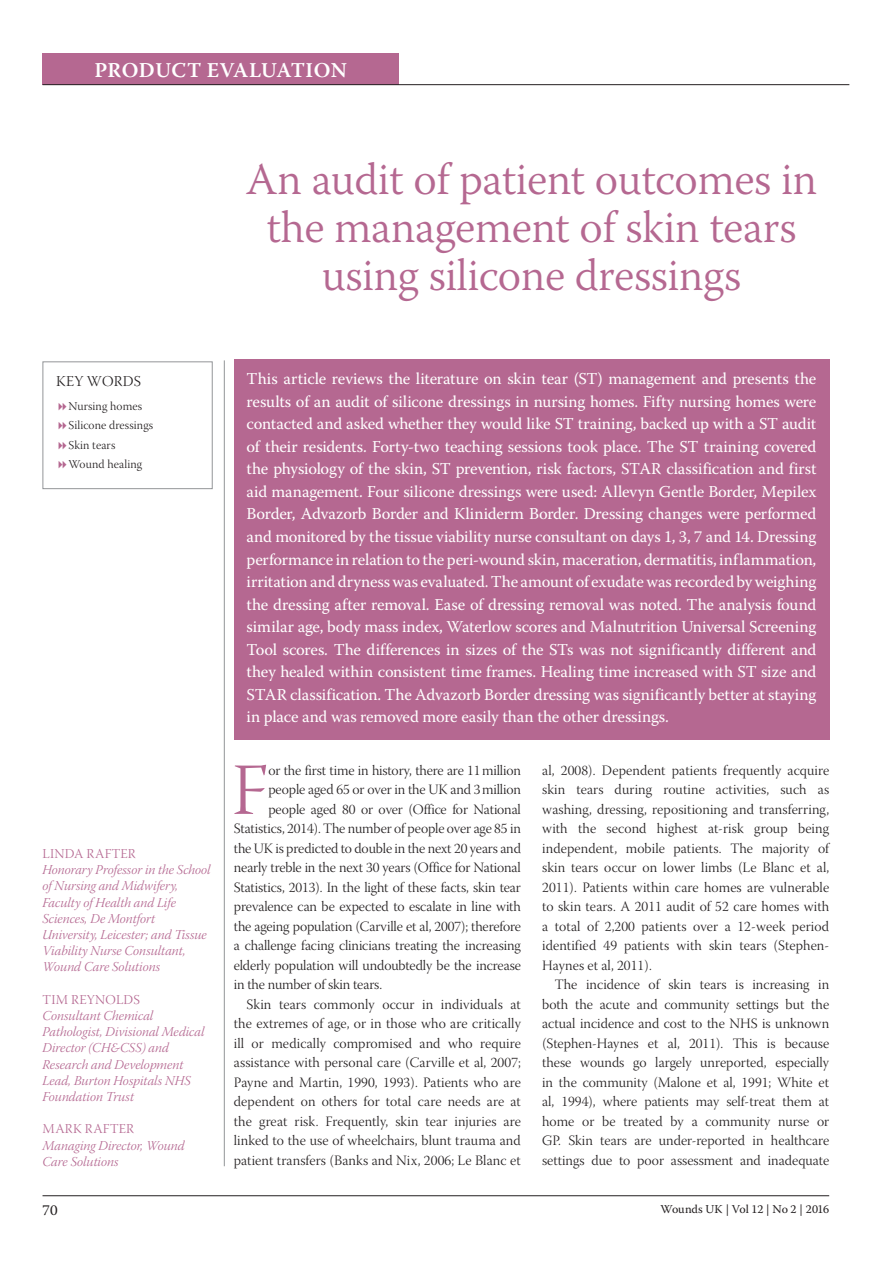
<style>
.page{position:relative;width:893px;height:1263px;background:#fff}
.page>*{position:absolute;margin:0;border:0;box-sizing:border-box;transform-origin:0 0}
.t1{font:73.35px "Warnock Pro Light Subh";color:#b56891}
.t2{font:300 45px/48px "Warnock Pro";letter-spacing:-.01em;color:#b56891;text-align:center}
.t3{font:600 21px "Warnock Pro";letter-spacing:.02em;color:#fff}
.t4{font:16.5px/22.5px "Warnock Pro";letter-spacing:-.01em;color:#fff;text-align:justify}
.t5{font:15px "Warnock Pro Light Subh";letter-spacing:.02em;color:#231f20}
.t6{font:15px "Warnock Pro";color:#231f20}
.t7{font:14.25px/19.5px "Warnock Pro Light Subh";letter-spacing:-.005em;color:#231f20;text-align:justify}
.t8{font:13.5px/16.2px "Warnock Pro Light It Subh";color:#b56891}
.t9{font:13.5px "Warnock Pro Light Subh";letter-spacing:.02em;color:#b56891}
.t10{font:12px/19.5px "Warnock Pro Light Subh";letter-spacing:.01em;color:#231f20}
.t11{font:12px "Warnock Pro";letter-spacing:-.005em;color:#231f20}
</style>
<div class="page">
<hr style="left:43px;top:1195px;width:786px;height:1px;background:#231f20">
<div style="left:43px;top:53px;width:356px;height:32px;background:#b56891"></div>
<hr style="left:43px;top:84px;width:806px;height:1px;background:#231f20">
<hr style="left:224px;top:360px;width:1px;height:806px;background:#939598">
<div style="left:234px;top:359px;width:595px;height:381px;background:#b56891"></div>
<div style="left:43px;top:361px;width:170px;height:128px;border:1px solid #939598"></div>
<h3 class="t3" style="left:94px;top:57px;width:254px">PRODUCT EVALUATION</h3>
<h2 class="t2" style="left:246px;top:155px;width:573px">An audit of patient outcomes in the management of skin tears using silicone dressings</h2>
<p class="t5" style="left:56px;top:373px;width:87px">KEY WORDS</p>
<p class="t10" style="left:69px;top:397px;width:86px">Nursing homes<br>Silicone dressings<br>Skin tears<br>Wound healing</p>
<p class="t9" style="left:43px;top:846px;width:95px">LINDA RAFTER</p>
<p class="t8" style="left:43px;top:863px;width:170px">Honorary Professor in the School of Nursing and Midwifery,<br>Faculty of Health and Life<br>Sciences, De Montfort<br>University, Leicester; and Tissue<br>Viability Nurse Consultant,<br>Wound Care Solutions</p>
<p class="t9" style="left:43px;top:992px;width:99px">TIM REYNOLDS</p>
<p class="t8" style="left:43px;top:1009px;width:163px">Consultant Chemical<br>Pathologist, Divisional Medical<br>Director (CH&amp;CSS) and<br>Research and Development<br>Lead, Burton Hospitals NHS<br>Foundation Trust</p>
<p class="t9" style="left:43px;top:1122px;width:93px">MARK RAFTER</p>
<p class="t8" style="left:43px;top:1139px;width:144px">Managing Director, Wound<br>Care Solutions</p>
<p class="t6" style="left:43px;top:1201px;width:17px">70</p>
<p class="t4" style="left:247px;top:367px;width:571px">This article reviews the literature on skin tear (ST) management and presents the results of an audit of silicone dressings in nursing homes. Fifty nursing homes were contacted and asked whether they would like ST training, backed up with a ST audit of their residents. Forty-two teaching sessions took place. The ST training covered the physiology of the skin, ST prevention, risk factors, STAR classification and first aid management. Four silicone dressings were used: Allevyn Gentle Border, Mepilex Border, Advazorb Border and Kliniderm Border. Dressing changes were performed and monitored by the tissue viability nurse consultant on days 1, 3, 7 and 14. Dressing performance in relation to the peri-wound skin, maceration, dermatitis, inflammation, irritation and dryness was evaluated. The amount of exudate was recorded by weighing the dressing after removal. Ease of dressing removal was noted. The analysis found similar age, body mass index, Waterlow scores and Malnutrition Universal Screening Tool scores. The differences in sizes of the STs was not significantly different and they healed within consistent time frames. Healing time increased with ST size and STAR classification. The Advazorb Border dressing was significantly better at staying in place and was removed more easily than the other dressings.</p>
<h1 class="t1" style="left:232px;top:750px;width:38px">F</h1>
<p class="t7" style="left:268px;top:762px;width:254px">or the first time in history, there are 11million</p>
<p class="t7" style="left:268px;top:782px;width:254px">people aged 65 or over in the UK and 3million</p>
<p class="t7" style="left:268px;top:801px;width:254px">people aged 80 or over (Office for National</p>
<p class="t7" style="left:234px;top:820px;width:289px">Statistics, 2014). The number of people over age 85 in</p>
<p class="t7" style="left:234px;top:840px;width:289px">the UK is predicted to double in the next 20 years and</p>
<p class="t7" style="left:234px;top:859px;width:288px">nearly treble in the next 30 years (Office for National</p>
<p class="t7" style="left:234px;top:879px;width:288px">Statistics, 2013). In the light of these facts, skin tear</p>
<p class="t7" style="left:234px;top:898px;width:288px">prevalence can be expected to escalate in line with</p>
<p class="t7" style="left:234px;top:918px;width:289px">the ageing population (Carville et al, 2007); therefore</p>
<p class="t7" style="left:234px;top:937px;width:289px">a challenge facing clinicians treating the increasing</p>
<p class="t7" style="left:234px;top:957px;width:289px">elderly population will undoubtedly be the increase</p>
<p class="t7" style="left:234px;top:976px;width:150px">in the number of skin tears.</p>
<p class="t7" style="left:247px;top:996px;width:276px">Skin tears commonly occur in individuals at</p>
<p class="t7" style="left:234px;top:1015px;width:289px">the extremes of age, or in those who are critically</p>
<p class="t7" style="left:234px;top:1035px;width:289px">ill or medically compromised and who require</p>
<p class="t7" style="left:234px;top:1054px;width:289px">assistance with personal care (Carville et al, 2007;</p>
<p class="t7" style="left:234px;top:1074px;width:288px">Payne and Martin, 1990, 1993). Patients who are</p>
<p class="t7" style="left:234px;top:1093px;width:288px">dependent on others for total care needs are at</p>
<p class="t7" style="left:234px;top:1113px;width:288px">the great risk. Frequently, skin tear injuries are</p>
<p class="t7" style="left:234px;top:1132px;width:288px">linked to the use of wheelchairs, blunt trauma and</p>
<p class="t7" style="left:234px;top:1152px;width:289px">patient transfers (Banks and Nix, 2006; Le Blanc et</p>
<p class="t7" style="left:542px;top:762px;width:289px">al, 2008). Dependent patients frequently acquire skin tears during routine activities, such as washing, dressing, repositioning and transferring, with the second highest at-risk group being independent, mobile patients. The majority of skin tears occur on lower limbs (Le Blanc et al, 2011). Patients within care homes are vulnerable to skin tears. A 2011 audit of 52 care homes with a total of 2,200 patients over a 12-week period identified 49 patients with skin tears (Stephen-Haynes et al, 2011).</p>
<p class="t7" style="left:542px;top:976px;width:289px;text-indent:13px">The incidence of skin tears is increasing in both the acute and community settings but the actual incidence and cost to the NHS is unknown (Stephen-Haynes et al, 2011). This is because these wounds go largely unreported, especially in the community (Malone et al, 1991; White et al, 1994), where patients may self-treat them at home or be treated by a community nurse or GP. Skin tears are under-reported in healthcare settings due to poor assessment and inadequate</p>
<p class="t11" style="left:661px;top:1202px;width:170px">Wounds UK | Vol 12 | No 2 | 2016</p>
</div>
